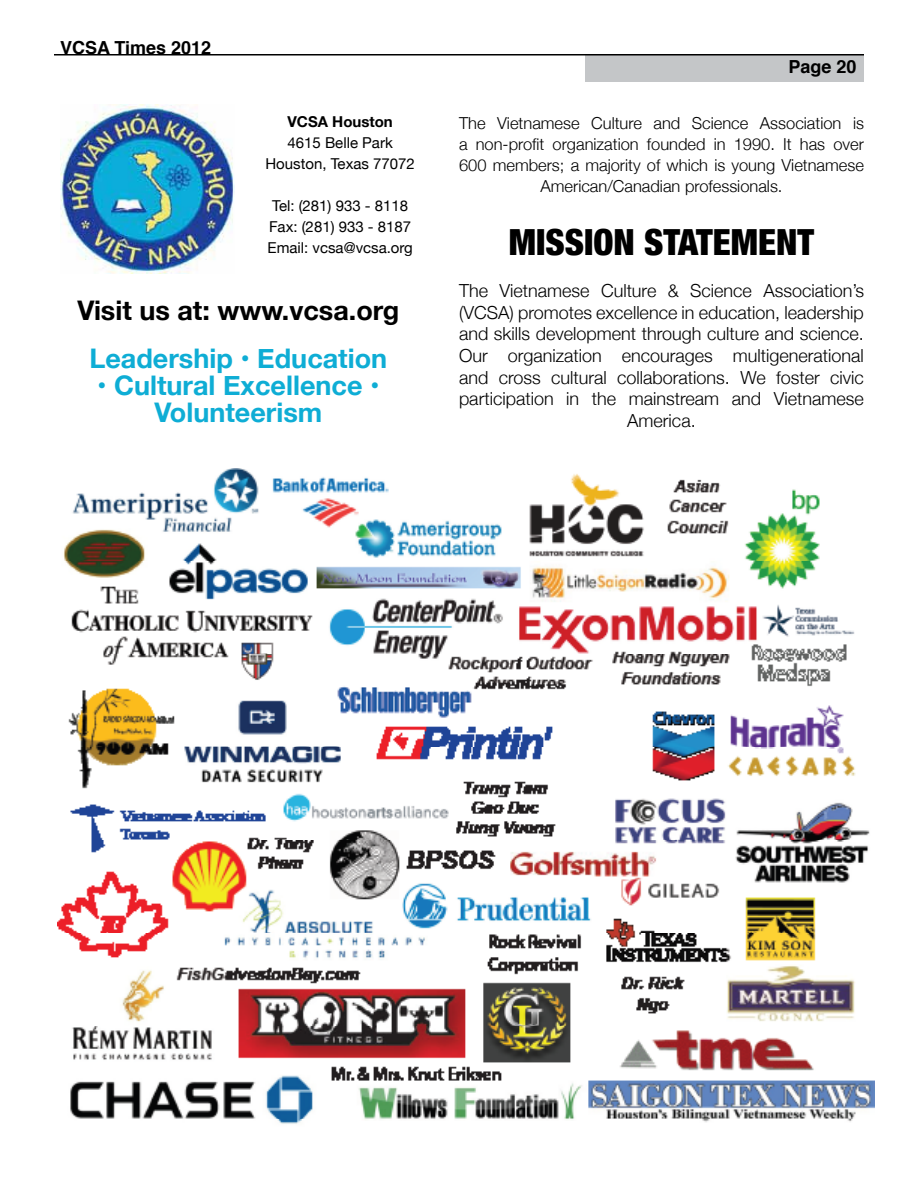
<style>
.page{position:relative;width:918px;height:1188px;background:#fff}
.page>*{position:absolute;margin:0;border:0;box-sizing:border-box;transform-origin:0 0}
.t1{font:900 condensed 36px "Helvetica Neue";color:#000}
.t2{font:700 27px/27px "Helvetica Neue";color:#0eadd5;text-align:center}
.t3{font:700 27px "Helvetica Neue";color:#000}
.t4{font:300 18px/21.6px "Helvetica Neue";color:#000;text-align:center}
.t5{font:700 18px "Helvetica";color:#000}
.t6{font:300 16.5px/21px "Helvetica Neue";color:#000;text-align:center}
.t7{font:15px/21px "Helvetica Neue";color:#000;text-align:center}
.t8{font:700 15px "Helvetica Neue";color:#000}
</style>
<div class="page">
<div style="left:585px;top:55px;width:279px;height:27px;background:#c4c6c8"></div>
<hr style="left:54px;top:54px;width:810px;height:2px;background:#000">
<img style="left:60px;top:104px;width:174px;height:170px">
<img style="left:58px;top:468px;width:817px;height:656px">
<p class="t5" style="left:60px;top:33px;width:153px">VCSA Times 2012</p>
<p class="t8" style="left:287px;top:110px;width:107px">VCSA Houston</p>
<p class="t7" style="left:265px;top:133px;width:151px">4615 Belle Park<br>Houston, Texas 77072</p>
<p class="t7" style="left:268px;top:196px;width:147px">Tel: (281) 933 - 8118<br>Fax: (281) 933 - 8187<br>Email: vcsa@vcsa.org</p>
<h2 class="t3" style="left:77px;top:290px;width:323px">Visit us at: www.vcsa.org</h2>
<h2 class="t2" style="left:89px;top:346px;width:299px">Leadership • Education</h2>
<h2 class="t2" style="left:97px;top:373px;width:284px">• Cultural Excellence •<br>Volunteerism</h2>
<p class="t5" style="left:788px;top:52px;width:70px">Page 20</p>
<p class="t6" style="left:459px;top:111px;width:407px">The Vietnamese Culture and Science Association is a non-profit organization founded in 1990. It has over 600 members; a majority of which is young Vietnamese American/Canadian professionals.</p>
<h1 class="t1" style="left:509px;top:212px;width:307px">MISSION STATEMENT</h1>
<p class="t4" style="left:459px;top:279px;width:407px">The Vietnamese Culture &amp; Science Association’s (VCSA) promotes excellence in education, leadership and skills development through culture and science.<br>Our organization encourages multigenerational and cross cultural collaborations. We foster civic participation in the mainstream and Vietnamese America.</p>
</div>
